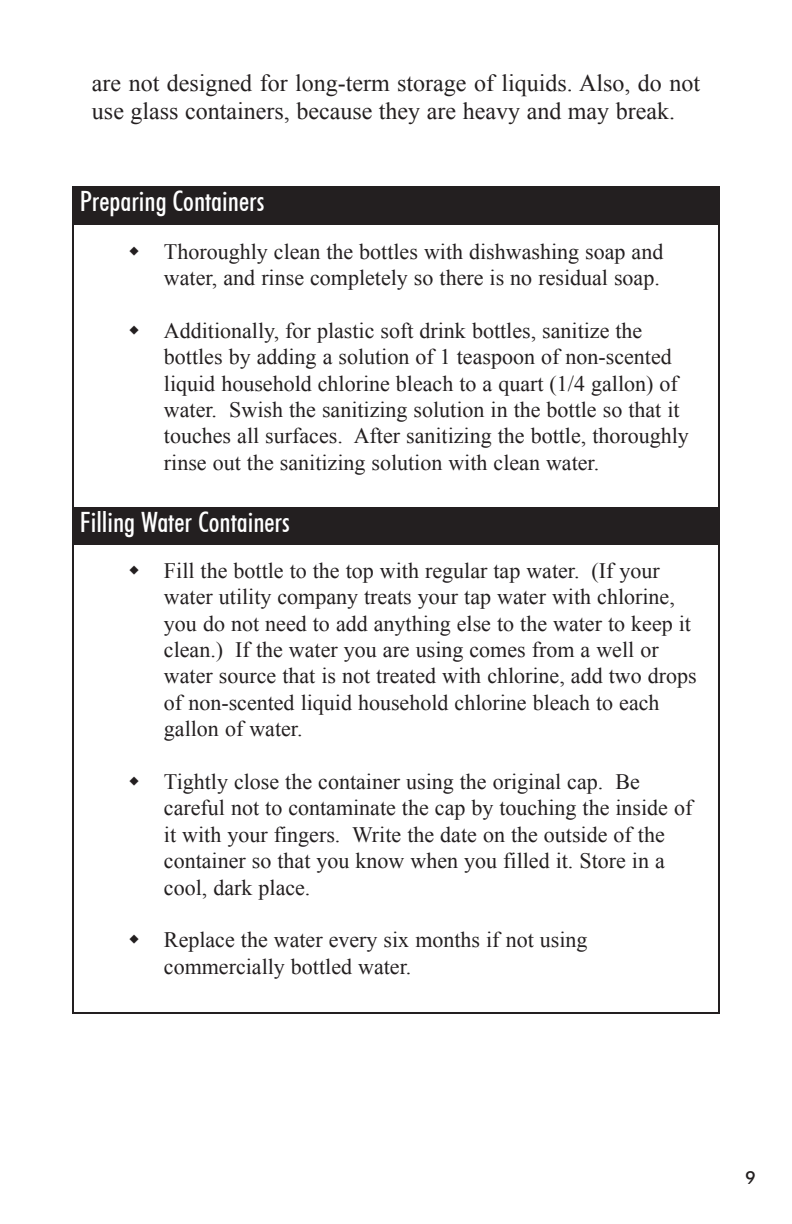
<style>
.page{position:relative;width:792px;height:1224px;background:#fff}
.page>*{position:absolute;margin:0;border:0;box-sizing:border-box;transform-origin:0 0}
.t1{font:500 condensed 28px "Futura BT";color:#fff}
.t2{font:24px/28.8px "Times New Roman";color:#231f20}
.t3{font:22px/26.4px "Times New Roman";color:#231f20}
.t4{font:500 18px "Futura BT";color:#231f20}
</style>
<div class="page">
<div style="left:72px;top:507px;width:648px;height:38px;background:#231f20"></div>
<div style="left:72px;top:187px;width:648px;height:37px;background:#231f20"></div>
<p class="t2" style="left:92px;top:68px;width:610px">are not designed for long-term storage of liquids. Also, do not use glass containers, because they are heavy and may break.</p>
<p class="t1" style="left:80px;top:184px;width:186px">Preparing Containers</p>
<p class="t3" style="left:164px;top:238px;width:501px">Thoroughly clean the bottles with dishwashing soap and water, and rinse completely so there is no residual soap.</p>
<p class="t3" style="left:164px;top:317px;width:480px">Additionally, for plastic soft drink bottles, sanitize the</p>
<p class="t3" style="left:164px;top:343px;width:526px">bottles by adding a solution of 1 teaspoon of non-scented liquid household chlorine bleach to a quart (1/4 gallon) of water. Swish the sanitizing solution in the bottle so that it touches all surfaces. After sanitizing the bottle, thoroughly rinse out the sanitizing solution with clean water.</p>
<p class="t1" style="left:80px;top:505px;width:211px">Filling Water Containers</p>
<p class="t3" style="left:164px;top:557px;width:534px">Fill the bottle to the top with regular tap water. (If your water utility company treats your tap water with chlorine, you do not need to add anything else to the water to keep it clean.) If the water you are using comes from a well or water source that is not treated with chlorine, add two drops of non-scented liquid household chlorine bleach to each gallon of water.</p>
<p class="t3" style="left:164px;top:768px;width:477px">Tightly close the container using the original cap. Be</p>
<p class="t3" style="left:164px;top:795px;width:530px">careful not to contaminate the cap by touching the inside of it with your fingers. Write the date on the outside of the container so that you know when you filled it. Store in a cool, dark place.</p>
<p class="t3" style="left:164px;top:927px;width:425px">Replace the water every six months if not using</p>
<p class="t3" style="left:164px;top:953px;width:249px">commercially bottled water.</p>
<p class="t4" style="left:745px;top:1166px;width:12px">9</p>
</div>
